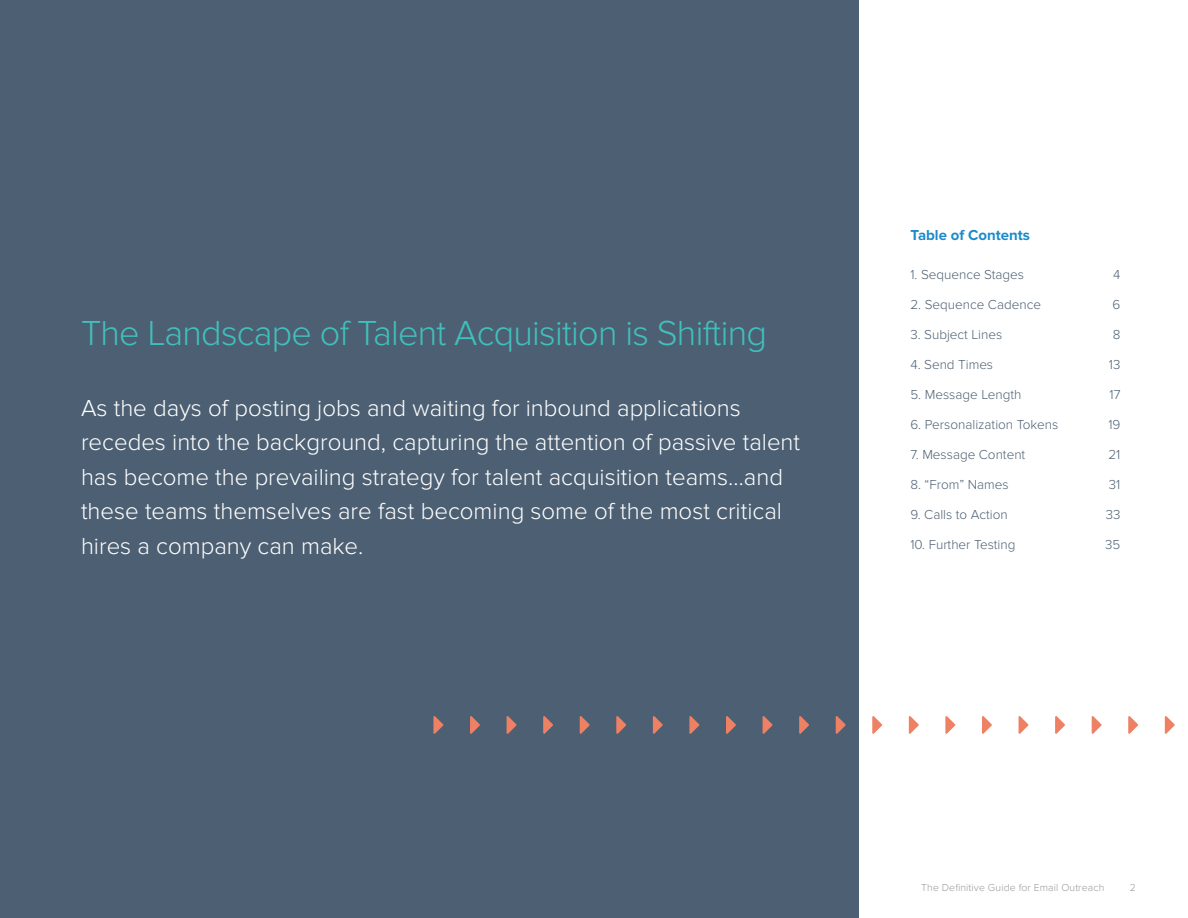
<style>
.page{position:relative;width:1188px;height:918px;background:#fff}
.page>*{position:absolute;margin:0;border:0;box-sizing:border-box;transform-origin:0 0}
.Large_light_headline{font:300 36px "Proxima Nova";letter-spacing:-.02em;color:#40c0bc}
.t1{font:300 24px/34.5px "Proxima Nova";color:#fff}
.t2{font:700 15px "Proxima Nova";color:#1b8bcb}
.Body_copy{font:300 13.5px "Proxima Nova";color:#4d6073}
.t3{font:300 10.5px "Proxima Nova";letter-spacing:.01em;color:#999}
</style>
<div class="page">
<div style="left:0;top:0;width:859px;height:918px;background:#4d6073"></div>
<svg style="left:433px;top:716px;width:10px;height:18px"></svg>
<svg style="left:470px;top:716px;width:10px;height:18px"></svg>
<svg style="left:507px;top:716px;width:10px;height:18px"></svg>
<svg style="left:543px;top:716px;width:10px;height:18px"></svg>
<svg style="left:580px;top:716px;width:10px;height:18px"></svg>
<svg style="left:616px;top:716px;width:10px;height:18px"></svg>
<svg style="left:653px;top:716px;width:10px;height:18px"></svg>
<svg style="left:689px;top:716px;width:10px;height:18px"></svg>
<svg style="left:726px;top:716px;width:10px;height:18px"></svg>
<svg style="left:763px;top:716px;width:10px;height:18px"></svg>
<svg style="left:799px;top:716px;width:10px;height:18px"></svg>
<svg style="left:836px;top:716px;width:10px;height:18px"></svg>
<svg style="left:872px;top:716px;width:10px;height:18px"></svg>
<svg style="left:909px;top:716px;width:10px;height:18px"></svg>
<svg style="left:945px;top:716px;width:10px;height:18px"></svg>
<svg style="left:982px;top:716px;width:10px;height:18px"></svg>
<svg style="left:1019px;top:716px;width:10px;height:18px"></svg>
<svg style="left:1055px;top:716px;width:10px;height:18px"></svg>
<svg style="left:1092px;top:716px;width:10px;height:18px"></svg>
<svg style="left:1128px;top:716px;width:10px;height:18px"></svg>
<svg style="left:1165px;top:716px;width:10px;height:18px"></svg>
<p class="Large_light_headline" style="left:81px;top:312px;width:687px">The Landscape of Talent Acquisition is Shifting</p>
<p class="t1" style="left:81px;top:391px;width:721px">As the days of posting jobs and waiting for inbound applications recedes into the background, capturing the attention of passive talent has become the prevailing strategy for talent acquisition teams…and these teams themselves are fast becoming some of the most critical hires a company can make.</p>
<p class="t2" style="left:910px;top:226px;width:121px">Table of Contents</p>
<p class="Body_copy" style="left:910px;top:266px;width:115px">1. Sequence Stages</p>
<p class="Body_copy" style="left:1113px;top:266px;width:9px">4</p>
<p class="Body_copy" style="left:910px;top:296px;width:132px">2. Sequence Cadence</p>
<p class="Body_copy" style="left:1113px;top:296px;width:9px">6</p>
<p class="Body_copy" style="left:910px;top:326px;width:93px">3. Subject Lines</p>
<p class="Body_copy" style="left:1113px;top:326px;width:9px">8</p>
<p class="Body_copy" style="left:910px;top:356px;width:84px">4. Send Times</p>
<p class="Body_copy" style="left:1109px;top:356px;width:13px">13</p>
<p class="Body_copy" style="left:910px;top:386px;width:112px">5. Message Length</p>
<p class="Body_copy" style="left:1110px;top:386px;width:12px">17</p>
<p class="Body_copy" style="left:910px;top:416px;width:149px">6. Personalization Tokens</p>
<p class="Body_copy" style="left:1108px;top:416px;width:14px">19</p>
<p class="Body_copy" style="left:910px;top:446px;width:116px">7. Message Content</p>
<p class="Body_copy" style="left:1108px;top:446px;width:14px">21</p>
<p class="Body_copy" style="left:910px;top:476px;width:100px">8. “From” Names</p>
<p class="Body_copy" style="left:1109px;top:476px;width:13px">31</p>
<p class="Body_copy" style="left:910px;top:506px;width:99px">9. Calls to Action</p>
<p class="Body_copy" style="left:1106px;top:506px;width:16px">33</p>
<p class="Body_copy" style="left:910px;top:536px;width:107px">10. Further Testing</p>
<p class="Body_copy" style="left:1105px;top:536px;width:17px">35</p>
<p class="t3" style="left:921px;top:881px;width:185px">The Definitive Guide for Email Outreach</p>
<p class="t3" style="left:1130px;top:881px;width:8px">2</p>
</div>
